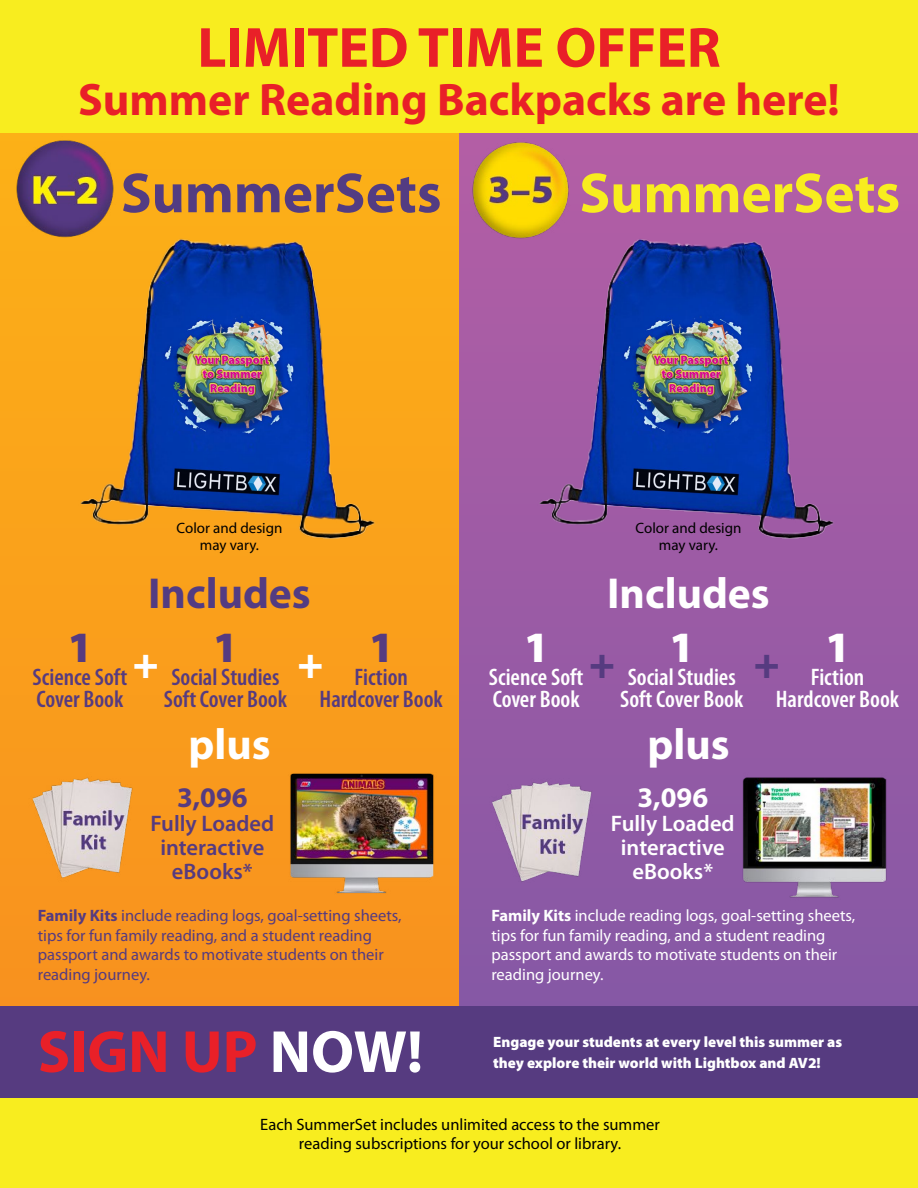
<style>
.page{position:relative;width:918px;height:1188px;background:#fff}
.page>*{position:absolute;margin:0;border:0;box-sizing:border-box;transform-origin:0 0}
.t1{font:700 60px "Myriad Pro";color:#e92028}
.t2{font:700 57px "Myriad Pro";color:#e92028}
.t3{font:700 57px "Myriad Pro";color:#533c82}
.t4{font:700 57px "Myriad Pro";color:#f8ed1f}
.t5{font:700 45.75px "Myriad Pro";color:#e92028}
.t6{font:700 43.5px "Myriad Pro";color:#fff}
.t7{font:700 43.5px "Myriad Pro";color:#533c82}
.t8{font:900 43.5px "Myriad Pro";color:#563b80}
.t9{font:900 43.5px "Myriad Pro";color:#fff}
.t10{font:700 28.5px "Myriad Pro";color:#563b80}
.t11{font:700 28.5px "Myriad Pro";color:#fff}
.t12{font:600 condensed 24px "Myriad Pro";color:#563b80}
.t13{font:600 condensed 24px "Myriad Pro";color:#fff}
.t14{font:600 22.5px/24px "Myriad Pro";color:#563b80;text-align:center}
.t15{font:600 22.5px/24px "Myriad Pro";color:#fff;text-align:center}
.t16{font:16.5px/19.8px "Myriad Pro";color:#fff}
.t17{font:16.5px/19.8px "Myriad Pro";color:#563b80}
.t18{font:16.5px "Myriad Pro";color:#000}
.t19{font:900 15px/21px "Myriad Pro";color:#fff}
.t20{font:15px/16.5px "Myriad Pro";color:#000;text-align:center}
.s1{font-weight:700}
.s2{color:#fff}
</style>
<div class="page">
<div style="left:0;top:1080px;width:918px;height:108px;background:#f8ed1f"></div>
<div style="left:0;top:126px;width:459px;height:906px;background:linear-gradient(to bottom,#fcb117,#f8901f)"></div>
<div style="left:459px;top:126px;width:459px;height:899px;background:linear-gradient(to bottom,#b45ea5,#8458a5)"></div>
<img style="left:529px;top:230px;width:310px;height:323px">
<img style="left:70px;top:230px;width:310px;height:323px">
<img style="left:18px;top:757px;width:879px;height:149px">
<img style="left:466px;top:134px;width:109px;height:111px">
<img style="left:6px;top:133px;width:113px;height:111px">
<div style="left:0;top:1006px;width:918px;height:92px;background:#563b80"></div>
<div style="left:0;top:0;width:918px;height:133px;background:#f8ed1f"></div>
<p class="t2" style="left:197px;top:16px;width:525px">LIMITED TIME OFFER</p>
<p class="t5" style="left:78px;top:74px;width:763px">Summer Reading Backpacks are here!</p>
<p class="t3" style="left:121px;top:161px;width:322px">SummerSets</p>
<p class="t4" style="left:579px;top:161px;width:322px">SummerSets</p>
<p class="t20" style="left:177px;top:521px;width:107px">Color and design may vary.</p>
<p class="t20" style="left:636px;top:521px;width:107px">Color and design may vary.</p>
<p class="t7" style="left:148px;top:569px;width:164px">Includes</p>
<p class="t6" style="left:607px;top:569px;width:164px">Includes</p>
<p class="t8" style="left:71px;top:623px;width:19px">1</p>
<p class="t12" style="left:33px;top:664px;width:96px">Science Soft</p>
<p class="t12" style="left:36px;top:686px;width:89px">Cover Book</p>
<p class="t8" style="left:217px;top:623px;width:19px">1</p>
<p class="t12" style="left:171px;top:664px;width:110px">Social Studies</p>
<p class="t12" style="left:164px;top:686px;width:125px">Soft Cover Book</p>
<p class="t8" style="left:372px;top:623px;width:19px">1</p>
<p class="t12" style="left:354px;top:664px;width:55px">Fiction</p>
<p class="t12" style="left:320px;top:686px;width:125px">Hardcover Book</p>
<p class="t9" style="left:133px;top:638px;width:27px">+</p>
<p class="t9" style="left:298px;top:638px;width:27px">+</p>
<p class="t9" style="left:527px;top:623px;width:19px">1</p>
<p class="t13" style="left:489px;top:664px;width:96px">Science Soft</p>
<p class="t13" style="left:493px;top:686px;width:88px">Cover Book</p>
<p class="t9" style="left:673px;top:623px;width:19px">1</p>
<p class="t13" style="left:628px;top:664px;width:110px">Social Studies</p>
<p class="t13" style="left:620px;top:686px;width:125px">Soft Cover Book</p>
<p class="t9" style="left:829px;top:623px;width:19px">1</p>
<p class="t13" style="left:811px;top:664px;width:55px">Fiction</p>
<p class="t13" style="left:776px;top:686px;width:125px">Hardcover Book</p>
<p class="t8" style="left:589px;top:638px;width:27px">+</p>
<p class="t8" style="left:754px;top:638px;width:27px">+</p>
<p class="t6" style="left:188px;top:720px;width:84px">plus</p>
<p class="t6" style="left:647px;top:720px;width:84px">plus</p>
<p class="t10" style="left:177px;top:782px;width:72px">3,096</p>
<p class="t14" style="left:150px;top:812px;width:125px">Fully Loaded interactive eBooks*</p>
<p class="t17" style="left:38px;top:906px;width:365px"><span class="s1">Family Kits</span> include reading logs, goal-setting sheets, tips for fun family reading, and a student reading passport and awards to motivate students on their reading journey.</p>
<p class="t11" style="left:638px;top:782px;width:72px">3,096</p>
<p class="t15" style="left:611px;top:812px;width:125px">Fully Loaded interactive eBooks*</p>
<p class="t16" style="left:491px;top:906px;width:365px"><span class="s1">Family Kits</span> include reading logs, goal-setting sheets, tips for fun family reading, and a student reading passport and awards to motivate students on their reading journey.</p>
<p class="t1" style="left:38px;top:1018px;width:387px">SIGN UP <span class="s2">NOW!</span></p>
<p class="t19" style="left:493px;top:1031px;width:351px">Engage your students at every level this summer as they explore their world with Lightbox and AV2!</p>
<p class="t18" style="left:260px;top:1115px;width:401px">Each SummerSet includes unlimited access to the summer</p>
<p class="t18" style="left:299px;top:1134px;width:324px">reading subscriptions for your school or library.</p>
</div>
